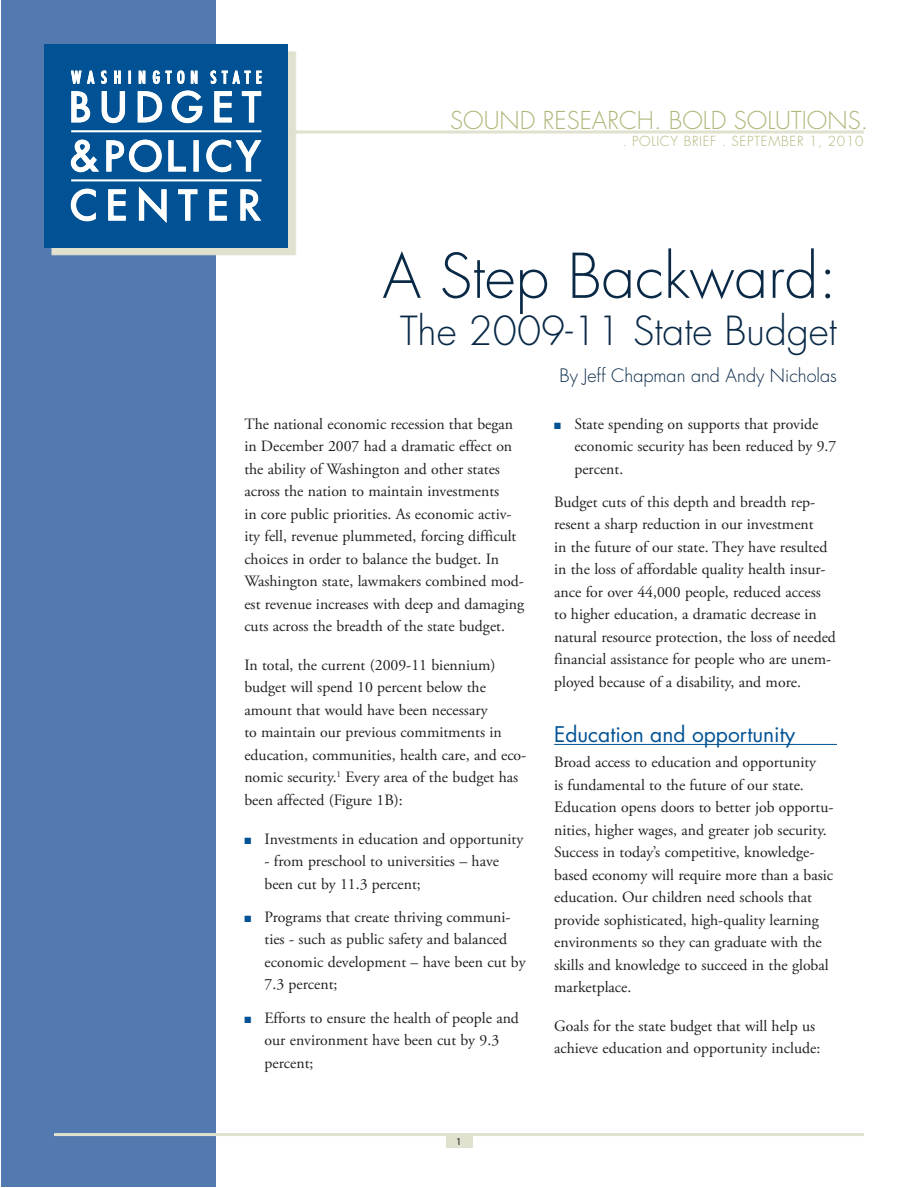
<style>
.page{position:relative;width:918px;height:1188px;background:#fff}
.page>*{position:absolute;margin:0;border:0;box-sizing:border-box;transform-origin:0 0}
.t1{font:300 60px "Futura Std";color:#092947}
.t2{font:300 39px "Futura Std";color:#092947}
.t3{font:300 24px "Futura Std";color:#b1b579}
.t4{font:21px "Futura Std";color:#005294}
.t5{font:300 18px "Futura Std";color:#092947}
.t6{font:15.75px/22.5px "Adobe Garamond Pro";color:#231f20}
.t7{font:300 13.5px "Futura Std";letter-spacing:.05em;color:#b1b579}
.t8{font:10.5px "Myriad Pro";color:#231f20}
.s1{color:#005294}
</style>
<div class="page">
<div style="left:1px;top:1px;width:214px;height:1186px;background:#527ab1"></div>
<div style="left:446px;top:1133px;width:26px;height:14px;background:#e0e1ce"></div>
<hr style="left:221px;top:130px;width:643px;height:3px;background:#e0e1ce">
<hr style="left:54px;top:1133px;width:810px;height:3px;background:#e0e1ce">
<div style="left:51px;top:51px;width:245px;height:205px;background:#e0e1ce"></div>
<div style="left:44px;top:44px;width:244px;height:204px;background:#005294"></div>
<svg style="left:101px;top:70px;width:6px;height:14px"></svg>
<svg style="left:114px;top:70px;width:7px;height:14px"></svg>
<svg style="left:128px;top:71px;width:3px;height:13px"></svg>
<svg style="left:210px;top:70px;width:52px;height:14px"></svg>
<svg style="left:70px;top:188px;width:26px;height:34px"></svg>
<svg style="left:108px;top:189px;width:18px;height:32px"></svg>
<svg style="left:138px;top:187px;width:29px;height:36px"></svg>
<svg style="left:178px;top:189px;width:20px;height:32px"></svg>
<svg style="left:209px;top:189px;width:18px;height:32px"></svg>
<svg style="left:240px;top:189px;width:22px;height:32px"></svg>
<div style="left:193px;top:140px;width:6px;height:32px;border:2px solid #fff"></div>
<svg style="left:206px;top:139px;width:56px;height:34px"></svg>
<svg style="left:71px;top:70px;width:24px;height:53px"></svg>
<svg style="left:101px;top:91px;width:25px;height:33px"></svg>
<svg style="left:137px;top:70px;width:66px;height:54px"></svg>
<svg style="left:214px;top:91px;width:18px;height:32px"></svg>
<svg style="left:241px;top:91px;width:21px;height:32px"></svg>
<hr style="left:71px;top:179px;width:190px;height:2px;background:#fff">
<hr style="left:71px;top:130px;width:190px;height:2px;background:#fff">
<svg style="left:70px;top:139px;width:116px;height:34px"></svg>
<hr style="left:554px;top:744px;width:283px;height:1px;background:#005294">
<h3 class="t3" style="left:450px;top:109px;width:420px">SOUND RESEARCH. BOLD SOLUTIONS.</h3>
<p class="t7" style="left:622px;top:134px;width:243px">. POLICY BRIEF . SEPTEMBER 1, 2010</p>
<h1 class="t1" style="left:383px;top:248px;width:456px">A Step Backward:</h1>
<h2 class="t2" style="left:400px;top:312px;width:438px">The 2009-11 State Budget</h2>
<p class="t5" style="left:560px;top:367px;width:279px">By Jeff Chapman and Andy Nicholas</p>
<p class="t6" style="left:244px;top:414px;width:281px">The national economic recession that began in December 2007 had a dramatic effect on the ability of Washington and other states across the nation to maintain investments<br>in core public priorities. As economic activ&shy;ity fell, revenue plummeted, forcing difficult choices in order to balance the budget. In Washington state, lawmakers combined mod&shy;est revenue increases with deep and damaging cuts across the breadth of the state budget.</p>
<p class="t6" style="left:244px;top:655px;width:283px">In total, the current (2009-11 biennium) budget will spend 10 percent below the amount that would have been necessary<br>to maintain our previous commitments in education, communities, health care, and eco&shy;nomic security.<sup>1</sup> Every area of the budget has been affected (Figure 1B):</p>
<p class="t6" style="left:244px;top:829px;width:280px"><span class="s1">■</span> Investments in education and opportunity</p>
<p class="t6" style="left:265px;top:851px;width:236px">- from preschool to universities – have been cut by 11.3 percent;</p>
<p class="t6" style="left:265px;top:907px;width:263px;text-indent:-20px"><span class="s1">■</span> Programs that create thriving communi&shy;ties - such as public safety and balanced economic development – have been cut by 7.3 percent;</p>
<p class="t6" style="left:265px;top:1008px;width:256px;text-indent:-20px"><span class="s1">■</span> Efforts to ensure the health of people and our environment have been cut by 9.3 percent;</p>
<p class="t6" style="left:574px;top:414px;width:264px;text-indent:-20px"><span class="s1">■</span> State spending on supports that provide economic security has been reduced by 9.7 percent.</p>
<p class="t6" style="left:554px;top:492px;width:283px">Budget cuts of this depth and breadth rep&shy;resent a sharp reduction in our investment<br>in the future of our state. They have resulted in the loss of affordable quality health insur&shy;ance for over 44,000 people, reduced access to higher education, a dramatic decrease in natural resource protection, the loss of needed financial assistance for people who are unem&shy;ployed because of a disability, and more.</p>
<h3 class="t4" style="left:554px;top:724px;width:243px">Education and opportunity</h3>
<p class="t6" style="left:554px;top:752px;width:281px">Broad access to education and opportunity<br>is fundamental to the future of our state.<br>Education opens doors to better job opportu&shy;nities, higher wages, and greater job security.<br>Success in today’s competitive, knowledge&shy;based economy will require more than a basic education. Our children need schools that provide sophisticated, high-quality learning environments so they can graduate with the skills and knowledge to succeed in the global marketplace.</p>
<p class="t6" style="left:554px;top:1016px;width:268px">Goals for the state budget that will help us achieve education and opportunity include:</p>
<p class="t8" style="left:456px;top:1135px;width:7px">1</p>
</div>
